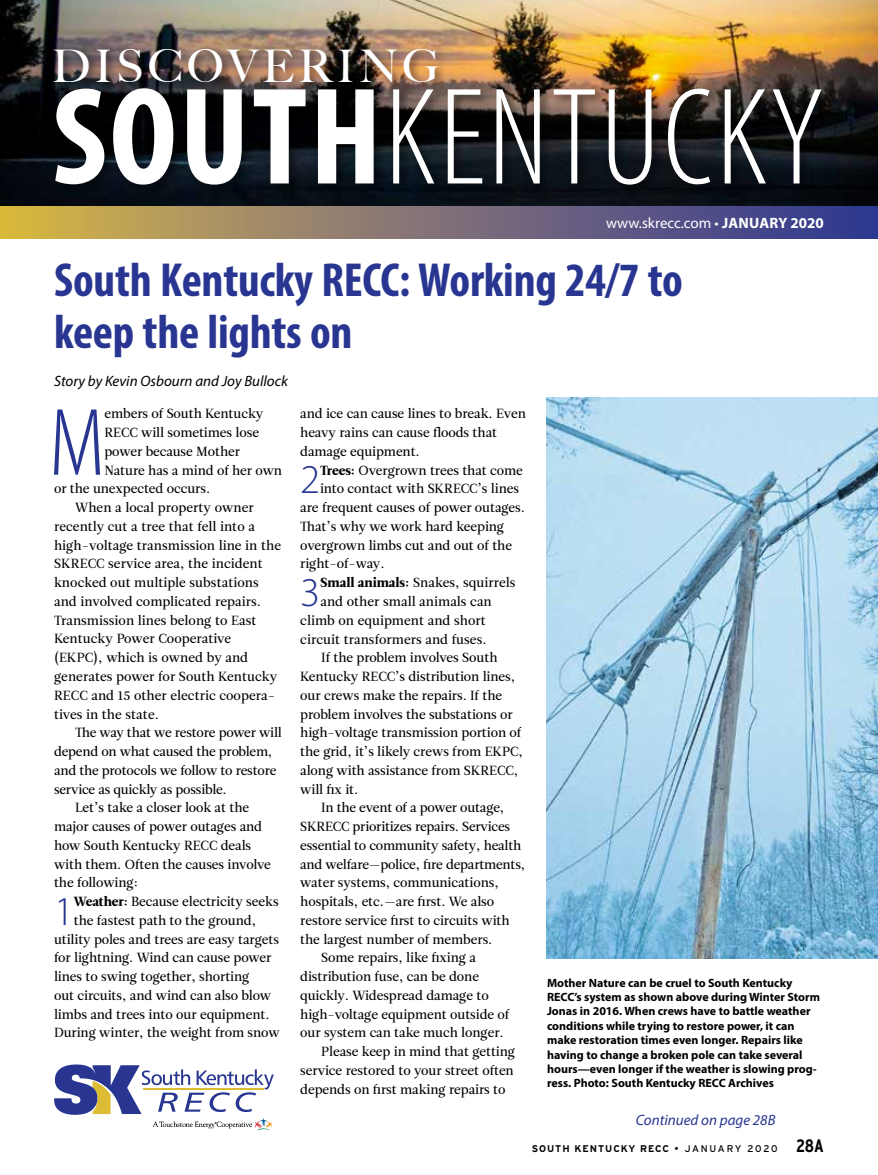
<style>
.page{position:relative;width:878px;height:1175px;background:#fff}
.page>*{position:absolute;margin:0;border:0;box-sizing:border-box;transform-origin:0 0}
.t1{font:300 condensed 139.5px "Myriad Pro";letter-spacing:.02em;color:#fff}
.t2{font:300 condensed 96.6px "Myriad Pro";color:#283691}
.t3{font:700 condensed 48px/51.8px "Myriad Pro";letter-spacing:-.005em;color:#283691}
.t4{font:500 45px "Big Caslon";letter-spacing:.095em;color:#fff}
.t5{font:300 40.95px "Myriad Pro";color:#283691}
.t6{font:italic 15px "Myriad Pro";color:#000}
.t7{font:15px "Myriad Pro";color:#fff}
.t8{font:italic 15px "Myriad Pro";color:#283691}
.t9{font:13.2px/18.8px "Leitura Roman 2";letter-spacing:-.005em;color:#000}
.t10{font:700 12px/14.4px "Myriad Pro";color:#000}
.t11{font:700 9.75px "Interstate";letter-spacing:.1em;color:#000}
.s1{font-weight:700}
.s2{font-family:"Leitura Roman 4"}
.s3{font-weight:400}
.s4{font-stretch:condensed;font-size:18px}
</style>
<div class="page">
<svg style="left:54px;top:1064px;width:220px;height:66px"></svg>
<img style="left:0;top:0;width:878px;height:206px">
<div style="left:53px;top:86px;width:780px;height:111px;background:#000;opacity:.5"></div>
<div style="left:51px;top:44px;width:396px;height:49px;background:#000;opacity:.5"></div>
<svg style="left:0;top:206px;width:878px;height:33px;background:#817372"></svg>
<img style="left:546px;top:397px;width:332px;height:561px">
<h3 class="t4" style="left:52px;top:29px;width:389px">DISCOVERING</h3>
<h1 class="t1" style="left:52px;top:55px;width:773px"><span class="s1">SOUTH</span>KENTUCKY</h1>
<p class="t7" style="left:606px;top:214px;width:219px">www.skrecc.com • <span class="s1">JANUARY 2020</span></p>
<h3 class="t3" style="left:54px;top:253px;width:630px">South Kentucky RECC: Working 24/7 to keep the lights on</h3>
<p class="t6" style="left:54px;top:372px;width:235px">Story by Kevin Osbourn and Joy Bullock</p>
<h2 class="t2" style="left:49px;top:386px;width:57px">M</h2>
<p class="t9" style="left:104px;top:406px;width:160px">embers of South Kentucky</p>
<p class="t9" style="left:300px;top:406px;width:227px">and ice can cause lines to break. Even heavy rains can cause floods that damage equipment.</p>
<h3 class="t5" style="left:300px;top:455px;width:22px">2</h3>
<p class="t9" style="left:320px;top:462px;width:204px"><span class="s2">Trees:</span> Overgrown trees that come</p>
<p class="t9" style="left:104px;top:425px;width:156px">RECC will sometimes lose</p>
<p class="t9" style="left:104px;top:444px;width:137px">power because Mother</p>
<p class="t9" style="left:104px;top:462px;width:179px">Nature has a mind of her own</p>
<p class="t9" style="left:54px;top:481px;width:158px">or the unexpected occurs.</p>
<p class="t9" style="left:75px;top:500px;width:180px">When a local property owner</p>
<p class="t9" style="left:54px;top:519px;width:202px">recently cut a tree that fell into a</p>
<p class="t9" style="left:54px;top:537px;width:228px">high-voltage transmission line in the</p>
<p class="t9" style="left:54px;top:556px;width:210px">SKRECC service area, the incident</p>
<p class="t9" style="left:54px;top:575px;width:206px">knocked out multiple substations</p>
<p class="t9" style="left:54px;top:594px;width:208px">and involved complicated repairs.</p>
<p class="t9" style="left:54px;top:612px;width:204px">Transmission lines belong to East</p>
<p class="t9" style="left:54px;top:631px;width:179px">Kentucky Power Cooperative</p>
<p class="t9" style="left:54px;top:650px;width:196px">(EKPC), which is owned by and</p>
<p class="t9" style="left:54px;top:669px;width:225px">generates power for South Kentucky</p>
<p class="t9" style="left:54px;top:687px;width:223px">RECC and 15 other electric coopera-</p>
<p class="t9" style="left:54px;top:706px;width:106px">tives in the state.</p>
<p class="t9" style="left:75px;top:725px;width:208px">The way that we restore power will</p>
<p class="t9" style="left:54px;top:744px;width:220px">depend on what caused the problem,</p>
<p class="t9" style="left:54px;top:762px;width:224px">and the protocols we follow to restore</p>
<p class="t9" style="left:54px;top:781px;width:174px">service as quickly as possible.</p>
<p class="t9" style="left:75px;top:800px;width:176px">Let’s take a closer look at the</p>
<p class="t9" style="left:54px;top:819px;width:210px">major causes of power outages and</p>
<p class="t9" style="left:54px;top:837px;width:199px">how South Kentucky RECC deals</p>
<p class="t9" style="left:54px;top:856px;width:218px">with them. Often the causes involve</p>
<p class="t9" style="left:54px;top:875px;width:85px">the following:</p>
<h3 class="t5" style="left:54px;top:886px;width:22px">1</h3>
<p class="t9" style="left:74px;top:894px;width:206px"><span class="s2">Weather:</span> Because electricity seeks</p>
<p class="t9" style="left:320px;top:481px;width:201px">into contact with SKRECC’s lines</p>
<p class="t9" style="left:300px;top:500px;width:226px">are frequent causes of power outages.</p>
<p class="t9" style="left:300px;top:519px;width:205px">That’s why we work hard keeping</p>
<p class="t9" style="left:300px;top:537px;width:213px">overgrown limbs cut and out of the</p>
<p class="t9" style="left:300px;top:556px;width:86px">right-of-way.</p>
<h3 class="t5" style="left:300px;top:567px;width:22px">3</h3>
<p class="t9" style="left:320px;top:575px;width:197px"><span class="s2">Small animals:</span> Snakes, squirrels</p>
<p class="t9" style="left:320px;top:594px;width:173px">and other small animals can</p>
<p class="t9" style="left:300px;top:612px;width:187px">climb on equipment and short</p>
<p class="t9" style="left:300px;top:631px;width:188px">circuit transformers and fuses.</p>
<p class="t9" style="left:321px;top:650px;width:178px">If the problem involves South</p>
<p class="t9" style="left:300px;top:669px;width:216px">Kentucky RECC’s distribution lines,</p>
<p class="t9" style="left:300px;top:687px;width:203px">our crews make the repairs. If the</p>
<p class="t9" style="left:300px;top:706px;width:214px">problem involves the substations or</p>
<p class="t9" style="left:300px;top:725px;width:222px">high-voltage transmission portion of</p>
<p class="t9" style="left:300px;top:744px;width:224px">the grid, it’s likely crews from EKPC,</p>
<p class="t9" style="left:300px;top:762px;width:219px">along with assistance from SKRECC,</p>
<p class="t9" style="left:300px;top:781px;width:60px">will fix it.</p>
<p class="t9" style="left:321px;top:800px;width:184px">In the event of a power outage,</p>
<p class="t9" style="left:300px;top:819px;width:211px">SKRECC prioritizes repairs. Services</p>
<p class="t9" style="left:300px;top:837px;width:222px">essential to community safety, health</p>
<p class="t9" style="left:300px;top:856px;width:226px">and welfare—police, fire departments,</p>
<p class="t9" style="left:300px;top:875px;width:200px">water systems, communications,</p>
<p class="t9" style="left:300px;top:894px;width:195px">hospitals, etc.—are first. We also</p>
<p class="t9" style="left:300px;top:912px;width:211px">restore service first to circuits with</p>
<p class="t9" style="left:300px;top:931px;width:194px">the largest number of members.</p>
<p class="t9" style="left:321px;top:950px;width:156px">Some repairs, like fixing a</p>
<p class="t9" style="left:300px;top:968px;width:180px">distribution fuse, can be done</p>
<p class="t9" style="left:300px;top:987px;width:190px">quickly. Widespread damage to</p>
<p class="t9" style="left:300px;top:1006px;width:211px">high-voltage equipment outside of</p>
<p class="t9" style="left:300px;top:1025px;width:205px">our system can take much longer.</p>
<p class="t9" style="left:321px;top:1043px;width:195px">Please keep in mind that getting</p>
<p class="t9" style="left:300px;top:1062px;width:215px">service restored to your street often</p>
<p class="t9" style="left:300px;top:1081px;width:207px">depends on first making repairs to</p>
<p class="t9" style="left:74px;top:912px;width:184px">the fastest path to the ground,</p>
<p class="t9" style="left:54px;top:931px;width:226px">utility poles and trees are easy targets</p>
<p class="t9" style="left:54px;top:950px;width:219px">for lightning. Wind can cause power</p>
<p class="t9" style="left:54px;top:969px;width:197px">lines to swing together, shorting</p>
<p class="t9" style="left:54px;top:987px;width:219px">out circuits, and wind can also blow</p>
<p class="t9" style="left:54px;top:1006px;width:217px">limbs and trees into our equipment.</p>
<p class="t9" style="left:54px;top:1025px;width:227px">During winter, the weight from snow</p>
<p class="t10" style="left:547px;top:975px;width:274px">Mother Nature can be cruel to South Kentucky RECC’s system as shown above during Winter Storm Jonas in 2016. When crews have to battle weather conditions while trying to restore power, it can make restoration times even longer. Repairs like having to change a broken pole can take several hours—even longer if the weather is slowing prog&shy;ress. Photo: South Kentucky RECC Archives</p>
<p class="t8" style="left:635px;top:1110px;width:141px">Continued on page 28B</p>
<p class="t11" style="left:531px;top:1143px;width:294px">SOUTH KENTUCKY RECC <span class="s3">• JANUARY 2020</span> <span class="s4">28A</span></p>
</div>
